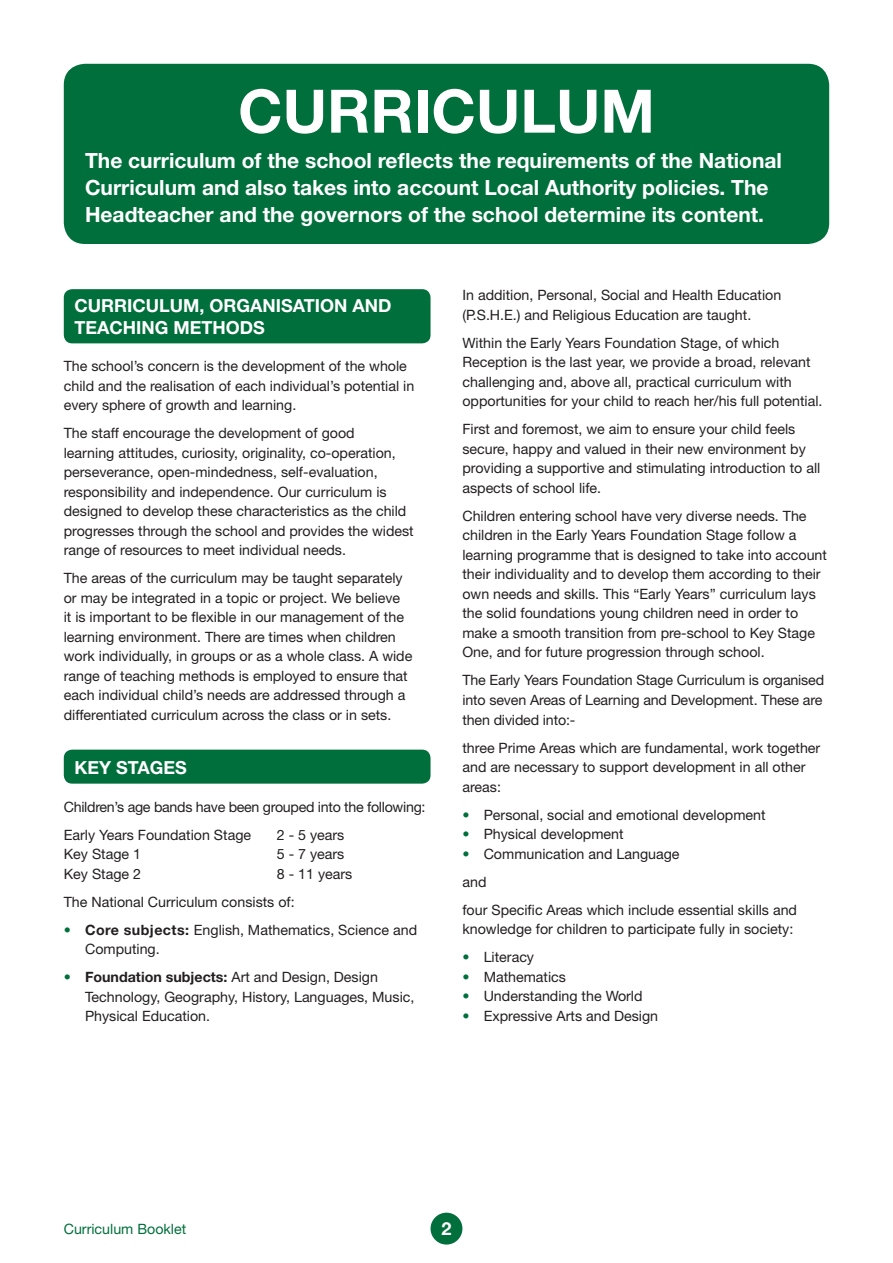
<style>
.page{position:relative;width:893px;height:1263px;background:#fff}
.page>*{position:absolute;margin:0;border:0;box-sizing:border-box;transform-origin:0 0}
.t1{font:700 60px "Helvetica Neue";color:#fff}
.t2{font:700 21px "Helvetica Neue";color:#fff}
.t3{font:700 18px "Helvetica Neue";color:#fff}
.t4{font:14.25px/19.5px "Helvetica Neue";color:#231f20}
.t5{font:14.25px "Helvetica Neue";letter-spacing:-.02em;color:#231f20}
.t6{font:14.25px "Helvetica Neue";color:#006f3c}
.s1{color:#006f3c}
.s2{font-weight:700}
</style>
<div class="page">
<div style="left:431px;top:1213px;width:31px;height:31px;background:#006f3c;border-radius:50%"></div>
<div style="left:64px;top:289px;width:367px;height:54px;background:#006f3c;border-radius:9px"></div>
<div style="left:64px;top:64px;width:765px;height:180px;background:#006f3c;border-radius:21px"></div>
<div style="left:64px;top:750px;width:367px;height:34px;background:#006f3c;border-radius:9px"></div>
<p class="t1" style="left:238px;top:74px;width:418px">CURRICULUM</p>
<p class="t2" style="left:85px;top:148px;width:698px">The curriculum of the school reflects the requirements of the National</p>
<p class="t2" style="left:85px;top:175px;width:685px">Curriculum and also takes into account Local Authority policies. The</p>
<p class="t2" style="left:85px;top:202px;width:681px">Headteacher and the governors of the school determine its content.</p>
<p class="t3" style="left:74px;top:295px;width:318px">CURRICULUM, ORGANISATION AND</p>
<p class="t3" style="left:74px;top:316px;width:192px">TEACHING METHODS</p>
<p class="t4" style="left:64px;top:356px;width:352px">The school’s concern is the development of the whole child and the realisation of each individual’s potential in every sphere of growth and learning.</p>
<p class="t4" style="left:64px;top:423px;width:351px">The staff encourage the development of good<br>learning attitudes, curiosity, originality, co-operation, perseverance, open-mindedness, self-evaluation, responsibility and independence. Our curriculum is designed to develop these characteristics as the child progresses through the school and provides the widest range of resources to meet individual needs.</p>
<p class="t4" style="left:64px;top:568px;width:350px">The areas of the curriculum may be taught separately or may be integrated in a topic or project. We believe<br>it is important to be flexible in our management of the learning environment. There are times when children work individually, in groups or as a whole class. A wide range of teaching methods is employed to ensure that each individual child’s needs are addressed through a differentiated curriculum across the class or in sets.</p>
<p class="t3" style="left:74px;top:756px;width:114px">KEY STAGES</p>
<p class="t5" style="left:64px;top:798px;width:363px">Children’s age bands have been grouped into the following:</p>
<p class="t4" style="left:64px;top:825px;width:189px">Early Years Foundation Stage</p>
<p class="t4" style="left:277px;top:825px;width:69px">2 - 5 years</p>
<p class="t4" style="left:64px;top:844px;width:79px">Key Stage 1</p>
<p class="t4" style="left:277px;top:844px;width:69px">5 - 7 years</p>
<p class="t4" style="left:64px;top:864px;width:79px">Key Stage 2</p>
<p class="t4" style="left:277px;top:864px;width:77px">8 - 11 years</p>
<p class="t4" style="left:64px;top:892px;width:232px">The National Curriculum consists of:</p>
<p class="t4" style="left:85px;top:920px;width:334px;text-indent:-21px"><span class="s1">•</span> <span class="s2">Core subjects:</span> English, Mathematics, Science and<br>Computing.</p>
<p class="t4" style="left:85px;top:967px;width:331px;text-indent:-21px"><span class="s1">•</span> <span class="s2">Foundation subjects:</span> Art and Design, Design<br>Technology, Geography, History, Languages, Music,<br>Physical Education.</p>
<p class="t4" style="left:462px;top:285px;width:320px">In addition, Personal, Social and Health Education (P.S.H.E.) and Religious Education are taught.</p>
<p class="t4" style="left:462px;top:333px;width:361px">Within the Early Years Foundation Stage, of which Reception is the last year, we provide a broad, relevant challenging and, above all, practical curriculum with opportunities for your child to reach her/his full potential.</p>
<p class="t4" style="left:462px;top:419px;width:359px">First and foremost, we aim to ensure your child feels secure, happy and valued in their new environment by providing a supportive and stimulating introduction to all aspects of school life.</p>
<p class="t4" style="left:462px;top:506px;width:366px">Children entering school have very diverse needs. The children in the Early Years Foundation Stage follow a learning programme that is designed to take into account their individuality and to develop them according to their own needs and skills. This “Early Years” curriculum lays the solid foundations young children need in order to make a smooth transition from pre-school to Key Stage One, and for future progression through school.</p>
<p class="t4" style="left:462px;top:670px;width:363px">The Early Years Foundation Stage Curriculum is organised into seven Areas of Learning and Development. These are then divided into:-</p>
<p class="t4" style="left:462px;top:737px;width:359px">three Prime Areas which are fundamental, work together and are necessary to support development in all other areas:</p>
<p class="t4" style="left:462px;top:804px;width:305px"><span class="s1">•</span> Personal, social and emotional development</p>
<p class="t4" style="left:462px;top:824px;width:163px"><span class="s1">•</span> Physical development</p>
<p class="t4" style="left:462px;top:843px;width:219px"><span class="s1">•</span> Communication and Language</p>
<p class="t4" style="left:462px;top:871px;width:26px">and</p>
<p class="t4" style="left:462px;top:899px;width:336px">four Specific Areas which include essential skills and knowledge for children to participate fully in society:</p>
<p class="t4" style="left:462px;top:947px;width:73px"><span class="s1">•</span> Literacy</p>
<p class="t4" style="left:462px;top:966px;width:105px"><span class="s1">•</span> Mathematics</p>
<p class="t4" style="left:462px;top:986px;width:182px"><span class="s1">•</span> Understanding the World</p>
<p class="t4" style="left:462px;top:1005px;width:197px"><span class="s1">•</span> Expressive Arts and Design</p>
<p class="t6" style="left:64px;top:1220px;width:124px">Curriculum Booklet</p>
<p class="t3" style="left:441px;top:1218px;width:12px">2</p>
</div>
